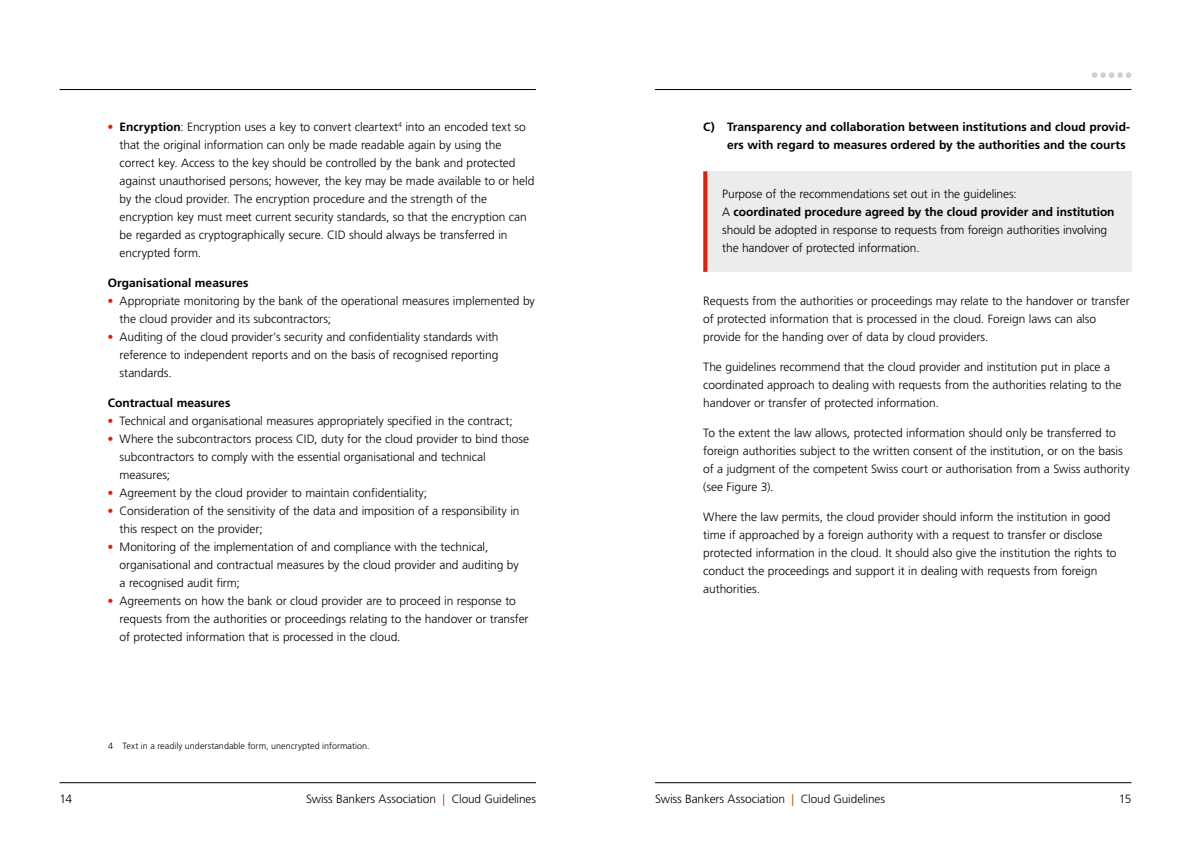
<style>
.page{position:relative;width:1191px;height:842px;background:#fff}
.page>*{position:absolute;margin:0;border:0;box-sizing:border-box;transform-origin:0 0}
.BODY__mit_1_BZ_unt{font:300 12px/18px "Frutiger LT Std";letter-spacing:-.005em;color:#000}
.BOXBODY{font:300 12px/18px "Frutiger LT Std";letter-spacing:-.01em;color:#000}
.UNTERTITEL_bold_ni{font:700 12px/18px "Frutiger LT Std";letter-spacing:.005em;color:#000}
.Fussnote{font:300 9px "Frutiger LT Std";letter-spacing:.005em;color:#000}
.s1{color:#e41e0a}
.s2{font-weight:700}
.s3{font-size:11.8px;color:#e41e0a}
.s4{font-size:11.8px}
</style>
<div class="page">
<div style="left:705px;top:171px;width:426px;height:101px;background:#ececec"></div>
<svg style="left:703px;top:171px;width:4px;height:101px"></svg>
<hr style="left:655px;top:89px;width:476px;height:1px;background:#000">
<hr style="left:655px;top:782px;width:476px;height:1px;background:#000">
<hr style="left:60px;top:782px;width:476px;height:1px;background:#000">
<hr style="left:60px;top:89px;width:476px;height:1px;background:#000">
<svg style="left:1092px;top:72px;width:39px;height:6px"></svg>
<p class="BODY__mit_1_BZ_unt" style="left:120px;top:118px;width:416px;text-indent:-12px"><span class="s1">•</span> <span class="s2">Encryption</span>: Encryption uses a key to convert cleartext<sup>4</sup> into an encoded text so that the original information can only be made readable again by using the correct key. Access to the key should be controlled by the bank and protected against unauthorised persons; however, the key may be made available to or held by the cloud provider. The encryption procedure and the strength of the encryption key must meet current security standards, so that the encryption can be regarded as cryptographically secure. CID should always be transferred in encrypted form.</p>
<p class="UNTERTITEL_bold_ni" style="left:108px;top:274px;width:142px">Organisational measures</p>
<p class="BODY__mit_1_BZ_unt" style="left:120px;top:292px;width:417px;text-indent:-12px"><span class="s1">•</span> Appropriate monitoring by the bank of the operational measures implemented by the cloud provider and its subcontractors;</p>
<p class="BODY__mit_1_BZ_unt" style="left:120px;top:328px;width:380px;text-align:justify;text-indent:-12px"><span class="s1">•</span> Auditing of the cloud provider’s security and confidentiality standards with reference to independent reports and on the basis of recognised reporting standards.</p>
<p class="UNTERTITEL_bold_ni" style="left:108px;top:394px;width:124px">Contractual measures</p>
<p class="BODY__mit_1_BZ_unt" style="left:108px;top:412px;width:407px"><span class="s1">•</span> Technical and organisational measures appropriately specified in the contract;</p>
<p class="BODY__mit_1_BZ_unt" style="left:120px;top:430px;width:411px;text-indent:-12px"><span class="s1">•</span> Where the subcontractors process CID, duty for the cloud provider to bind those subcontractors to comply with the essential organisational and technical measures;</p>
<p class="BODY__mit_1_BZ_unt" style="left:108px;top:484px;width:321px"><span class="s1">•</span> Agreement by the cloud provider to maintain confidentiality;</p>
<p class="BODY__mit_1_BZ_unt" style="left:120px;top:502px;width:401px;text-indent:-12px"><span class="s1">•</span> Consideration of the sensitivity of the data and imposition of a responsibility in this respect on the provider;</p>
<p class="BODY__mit_1_BZ_unt" style="left:120px;top:538px;width:401px;text-indent:-12px"><span class="s1">•</span> Monitoring of the implementation of and compliance with the technical, organisational and contractual measures by the cloud provider and auditing by a recognised audit firm;</p>
<p class="BODY__mit_1_BZ_unt" style="left:120px;top:592px;width:410px;text-indent:-12px"><span class="s1">•</span> Agreements on how the bank or cloud provider are to proceed in response to requests from the authorities or proceedings relating to the handover or transfer of protected information that is processed in the cloud.</p>
<p class="Fussnote" style="left:108px;top:741px;width:263px">4 Text in a readily understandable form, unencrypted information.</p>
<p class="UNTERTITEL_bold_ni" style="left:727px;top:118px;width:405px;text-indent:-24px">C) Transparency and collaboration between institutions and cloud provid&shy;ers with regard to measures ordered by the authorities and the courts</p>
<p class="BOXBODY" style="left:722px;top:185px;width:296px">Purpose of the recommendations set out in the guidelines:</p>
<p class="BOXBODY" style="left:722px;top:203px;width:394px">A <span class="s2">coordinated procedure agreed by the cloud provider and institution </span>should be adopted in response to requests from foreign authorities involving the handover of protected information.</p>
<p class="BODY__mit_1_BZ_unt" style="left:703px;top:292px;width:428px">Requests from the authorities or proceedings may relate to the handover or transfer of protected information that is processed in the cloud. Foreign laws can also provide for the handing over of data by cloud providers.</p>
<p class="BODY__mit_1_BZ_unt" style="left:703px;top:358px;width:420px">The guidelines recommend that the cloud provider and institution put in place a coordinated approach to dealing with requests from the authorities relating to the handover or transfer of protected information.</p>
<p class="BODY__mit_1_BZ_unt" style="left:703px;top:424px;width:428px">To the extent the law allows, protected information should only be transferred to foreign authorities subject to the written consent of the institution, or on the basis of a judgment of the competent Swiss court or authorisation from a Swiss authority (see Figure 3).</p>
<p class="BODY__mit_1_BZ_unt" style="left:703px;top:508px;width:415px">Where the law permits, the cloud provider should inform the institution in good time if approached by a foreign authority with a request to transfer or disclose protected information in the cloud. It should also give the institution the rights to conduct the proceedings and support it in dealing with requests from foreign authorities.</p>
<p class="BODY__mit_1_BZ_unt" style="left:60px;top:790px;width:14px">14</p>
<p class="BODY__mit_1_BZ_unt" style="left:306px;top:790px;width:231px">Swiss Bankers Association <span class="s3">|</span> <span class="s4">Cloud Guidelines</span></p>
<p class="BODY__mit_1_BZ_unt" style="left:655px;top:790px;width:231px">Swiss Bankers Association <span class="s3">|</span> <span class="s4">Cloud Guidelines</span></p>
<p class="BODY__mit_1_BZ_unt" style="left:1119px;top:790px;width:14px">15</p>
</div>
